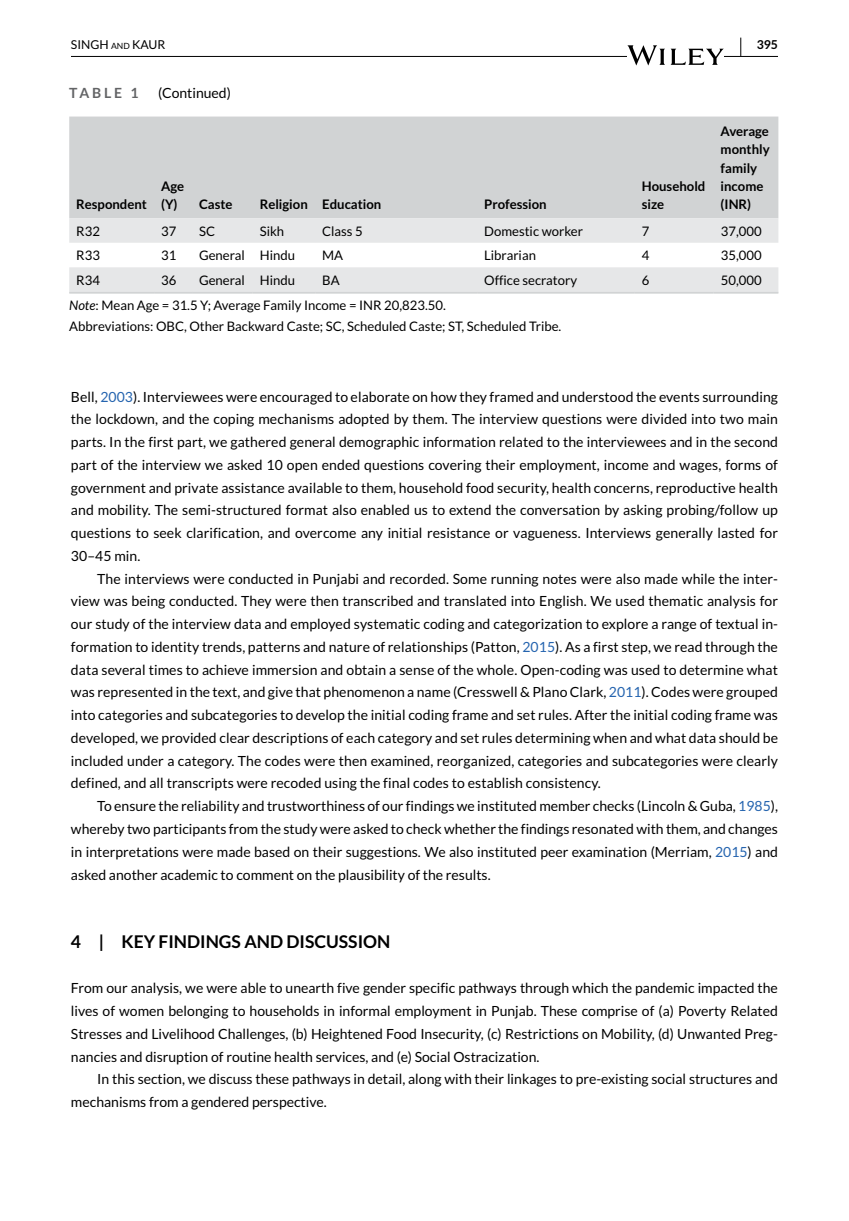
<style>
.page{position:relative;width:849px;height:1221px;background:#fff}
.page>*{position:absolute;margin:0;border:0;box-sizing:border-box;transform-origin:0 0}
.t1{font:700 17.5px "Lato";color:#000}
.t2{font:14px/22.8px "Lato";color:#000;text-align:justify}
.t3{font:700 14px "Lato";letter-spacing:.2em;color:#636466}
.t4{font:13.12px/21px "Lato";color:#000}
.t5{font:700 13.12px/18.4px "Lato";color:#000}
.t6{font:12.25px "Lato";color:#000}
.t7{font:700 12.25px "Lato";color:#000}
.s1{font-size:8.58px}
.s2{font-style:inherit}
.s3{font-style:italic}
.s4{color:#2564af}
</style>
<div class="page">
<hr style="left:71px;top:56px;width:706px;height:1px;background:#000">
<svg style="left:627px;top:45px;width:96px;height:20px"></svg>
<svg style="left:740px;top:38px;width:1px;height:18px"></svg>
<div style="left:69px;top:116px;width:709px;height:102px;background:#d1d3d4"></div>
<svg style="left:69px;top:218px;width:709px;height:74px;fill:#e6e7e8"></svg>
<hr style="left:69px;top:292px;width:85px;height:1px;background:#d1d3d4">
<hr style="left:154px;top:292px;width:38px;height:1px;background:#d1d3d4">
<hr style="left:192px;top:292px;width:61px;height:1px;background:#d1d3d4">
<hr style="left:253px;top:292px;width:62px;height:1px;background:#d1d3d4">
<hr style="left:315px;top:292px;width:162px;height:1px;background:#d1d3d4">
<hr style="left:477px;top:292px;width:157px;height:1px;background:#d1d3d4">
<hr style="left:634px;top:292px;width:79px;height:1px;background:#d1d3d4">
<hr style="left:713px;top:292px;width:65px;height:1px;background:#d1d3d4">
<p class="t6" style="left:71px;top:38px;width:96px">SINGH <span class="s1">and</span> <span class="s2">KAUR</span></p>
<p class="t3" style="left:69px;top:85px;width:71px">TABLE 1</p>
<p class="t2" style="left:158px;top:82px;width:74px">(Continued)</p>
<p class="t7" style="left:756px;top:38px;width:23px">395</p>
<p class="t5" style="left:76px;top:195px;width:72px">Respondent</p>
<p class="t5" style="left:161px;top:177px;width:73px">Age<br>(Y) Caste</p>
<p class="t5" style="left:260px;top:195px;width:123px">Religion Education</p>
<p class="t5" style="left:484px;top:195px;width:64px">Profession</p>
<p class="t5" style="left:641px;top:177px;width:65px">Household size</p>
<p class="t5" style="left:720px;top:122px;width:51px">Average monthly family income (INR)</p>
<p class="t4" style="left:76px;top:220px;width:25px">R32</p>
<p class="t4" style="left:161px;top:220px;width:17px">37</p>
<p class="t4" style="left:199px;top:220px;width:17px">SC</p>
<p class="t4" style="left:260px;top:220px;width:26px">Sikh</p>
<p class="t4" style="left:322px;top:220px;width:42px">Class 5</p>
<p class="t4" style="left:484px;top:220px;width:100px">Domestic worker</p>
<p class="t4" style="left:641px;top:220px;width:9px">7</p>
<p class="t4" style="left:720px;top:220px;width:42px">37,000</p>
<p class="t4" style="left:76px;top:245px;width:25px">R33</p>
<p class="t4" style="left:161px;top:245px;width:17px">31</p>
<p class="t4" style="left:199px;top:245px;width:97px">General Hindu</p>
<p class="t4" style="left:322px;top:245px;width:22px">MA</p>
<p class="t4" style="left:484px;top:245px;width:53px">Librarian</p>
<p class="t4" style="left:641px;top:245px;width:9px">4</p>
<p class="t4" style="left:720px;top:245px;width:42px">35,000</p>
<p class="t4" style="left:76px;top:269px;width:25px">R34</p>
<p class="t4" style="left:161px;top:269px;width:17px">36</p>
<p class="t4" style="left:199px;top:269px;width:97px">General Hindu</p>
<p class="t4" style="left:322px;top:269px;width:19px">BA</p>
<p class="t4" style="left:484px;top:269px;width:94px">Office secratory</p>
<p class="t4" style="left:641px;top:269px;width:9px">6</p>
<p class="t4" style="left:720px;top:269px;width:42px">50,000</p>
<p class="t4" style="left:69px;top:295px;width:493px"><span class="s3">Note</span>: Mean Age = 31.5 Y; Average Family Income = INR 20,823.50.<br>Abbreviations: OBC, Other Backward Caste; SC, Scheduled Caste; ST, Scheduled Tribe.</p>
<p class="t2" style="left:71px;top:385px;width:708px">Bell, <span class="s4">2003</span>). Interviewees were encouraged to elaborate on how they framed and understood the events surrounding the lockdown, and the coping mechanisms adopted by them. The interview questions were divided into two main parts. In the first part, we gathered general demographic information related to the interviewees and in the second part of the interview we asked 10 open ended questions covering their employment, income and wages, forms of government and private assistance available to them, household food security, health concerns, reproductive health and mobility. The semi-structured format also enabled us to extend the conversation by asking probing/follow up questions to seek clarification, and overcome any initial resistance or vagueness. Interviews generally lasted for 30–45 min.</p>
<p class="t2" style="left:71px;top:567px;width:708px;text-indent:26px">The interviews were conducted in Punjabi and recorded. Some running notes were also made while the inter&shy;view was being conducted. They were then transcribed and translated into English. We used thematic analysis for our study of the interview data and employed systematic coding and categorization to explore a range of textual in&shy;formation to identity trends, patterns and nature of relationships (Patton, <span class="s4">2015</span>). As a first step, we read through the data several times to achieve immersion and obtain a sense of the whole. Open-coding was used to determine what was represented in the text, and give that phenomenon a name (Cresswell &amp; Plano Clark, <span class="s4">2011</span>). Codes were grouped into categories and subcategories to develop the initial coding frame and set rules. After the initial coding frame was developed, we provided clear descriptions of each category and set rules determining when and what data should be included under a category. The codes were then examined, reorganized, categories and subcategories were clearly defined, and all transcripts were recoded using the final codes to establish consistency.</p>
<p class="t2" style="left:71px;top:794px;width:708px;text-indent:26px">To ensure the reliability and trustworthiness of our findings we instituted member checks (Lincoln &amp; Guba, <span class="s4">1985</span>), whereby two participants from the study were asked to check whether the findings resonated with them, and changes in interpretations were made based on their suggestions. We also instituted peer examination (Merriam, <span class="s4">2015</span>) and asked another academic to comment on the plausibility of the results.</p>
<p class="t1" style="left:71px;top:931px;width:321px">4 | KEY FINDINGS AND DISCUSSION</p>
<p class="t2" style="left:71px;top:976px;width:708px">From our analysis, we were able to unearth five gender specific pathways through which the pandemic impacted the lives of women belonging to households in informal employment in Punjab. These comprise of (a) Poverty Related Stresses and Livelihood Challenges, (b) Heightened Food Insecurity, (c) Restrictions on Mobility, (d) Unwanted Preg&shy;nancies and disruption of routine health services, and (e) Social Ostracization.</p>
<p class="t2" style="left:71px;top:1067px;width:708px;text-indent:26px">In this section, we discuss these pathways in detail, along with their linkages to pre-existing social structures and mechanisms from a gendered perspective.</p>
</div>
